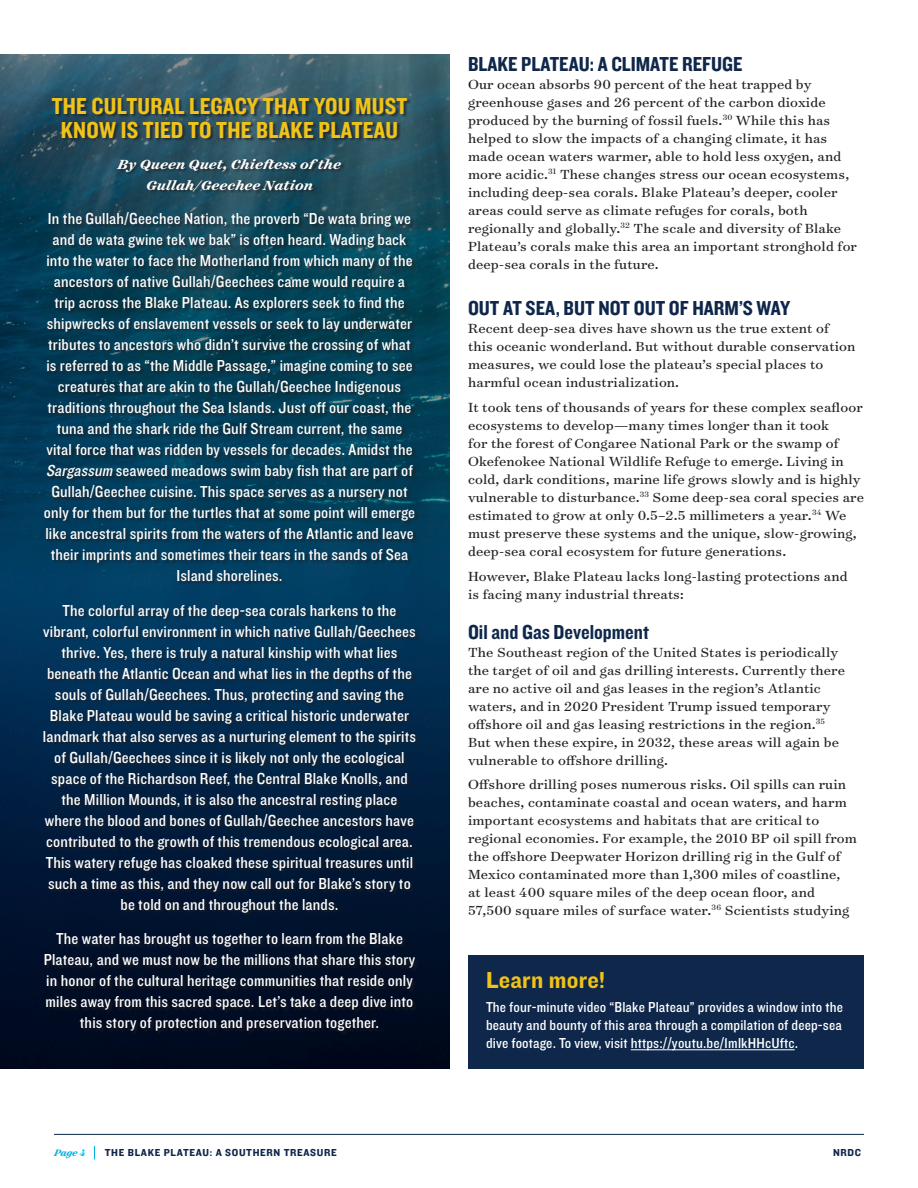
<style>
.page{position:relative;width:918px;height:1188px;background:#fff}
.page>*{position:absolute;margin:0;border:0;box-sizing:border-box;transform-origin:0 0}
.t1{font:24px/24px "Knockout 50 Welterweight";letter-spacing:.01em;color:#efc319;text-align:center}
.t2{font:24px "Knockout 51 Middleweight";letter-spacing:.01em;color:#efc319}
.t3{font:21px "Knockout 50 Welterweight";color:#0e274a}
.t4{font:16.5px/21px "Knockout 30 Junior Welterwt";letter-spacing:.01em;color:#fff;text-align:center}
.t5{font:15px/18px "Surveyor Text";letter-spacing:.01em;color:#231f20}
.t6{font:15px/18px "Knockout 30 Junior Welterwt";letter-spacing:.01em;color:#fff;text-align:justify}
.t7{font:italic 700 15px/21px "Surveyor Text";letter-spacing:.01em;color:#fff;text-align:center}
.t8{font:10.5px "Knockout 51 Middleweight";letter-spacing:.06em;color:#0e274a}
.t9{font:italic 700 10.5px "Surveyor Text";color:#00b3e4}
.s1{font-style:italic}
</style>
<div class="page">
<hr style="left:54px;top:1134px;width:810px;height:1px;background:#0e274a">
<svg style="left:94px;top:1146px;width:1px;height:13px"></svg>
<svg style="left:0;top:54px;width:450px;height:1015px;background:#0e334c"></svg>
<div style="left:468px;top:956px;width:396px;height:113px;background:#0e274a"></div>
<hr style="left:631px;top:1049px;width:164px;height:1px;background:#fff">
<div style="left:44px;top:99px;width:376px;height:937px;background:#231f20;opacity:.7"></div>
<h1 class="t1" style="left:52px;top:93px;width:357px">THE CULTURAL LEGACY THAT YOU MUST<br>KNOW IS TIED TO THE BLAKE PLATEAU</h1>
<p class="t7" style="left:118px;top:153px;width:225px">By Queen Quet, Chieftess of the<br>Gullah/Geechee Nation</p>
<p class="t4" style="left:44px;top:208px;width:373px">In the Gullah/Geechee Nation, the proverb “De wata bring we and de wata gwine tek we bak” is often heard. Wading back into the water to face the Motherland from which many of the ancestors of native Gullah/Geechees came would require a trip across the Blake Plateau. As explorers seek to find the shipwrecks of enslavement vessels or seek to lay underwater tributes to ancestors who didn’t survive the crossing of what is referred to as “the Middle Passage,” imagine coming to see creatures that are akin to the Gullah/Geechee Indigenous traditions throughout the Sea Islands. Just off our coast, the tuna and the shark ride the Gulf Stream current, the same vital force that was ridden by vessels for decades. Amidst the <span class="s1">Sargassum</span> seaweed meadows swim baby fish that are part of Gullah/Geechee cuisine. This space serves as a nursery not only for them but for the turtles that at some point will emerge like ancestral spirits from the waters of the Atlantic and leave their imprints and sometimes their tears in the sands of Sea Island shorelines.</p>
<p class="t4" style="left:43px;top:599px;width:375px">The colorful array of the deep-sea corals harkens to the vibrant, colorful environment in which native Gullah/Geechees thrive. Yes, there is truly a natural kinship with what lies beneath the Atlantic Ocean and what lies in the depths of the souls of Gullah/Geechees. Thus, protecting and saving the Blake Plateau would be saving a critical historic underwater landmark that also serves as a nurturing element to the spirits of Gullah/Geechees since it is likely not only the ecological space of the Richardson Reef, the Central Blake Knolls, and the Million Mounds, it is also the ancestral resting place where the blood and bones of Gullah/Geechee ancestors have contributed to the growth of this tremendous ecological area.<br>This watery refuge has cloaked these spiritual treasures until such a time as this, and they now call out for Blake’s story to be told on and throughout the lands.</p>
<p class="t4" style="left:44px;top:928px;width:373px">The water has brought us together to learn from the Blake Plateau, and we must now be the millions that share this story in honor of the cultural heritage communities that reside only miles away from this sacred space. Let’s take a deep dive into this story of protection and preservation together.</p>
<h2 class="t3" style="left:468px;top:50px;width:276px">BLAKE PLATEAU: A CLIMATE REFUGE</h2>
<p class="t5" style="left:468px;top:75px;width:391px">Our ocean absorbs 90 percent of the heat trapped by greenhouse gases and 26 percent of the carbon dioxide produced by the burning of fossil fuels.<sup>30</sup> While this has helped to slow the impacts of a changing climate, it has made ocean waters warmer, able to hold less oxygen, and more acidic.<sup>31</sup> These changes stress our ocean ecosystems, including deep-sea corals. Blake Plateau’s deeper, cooler areas could serve as climate refuges for corals, both regionally and globally.<sup>32</sup> The scale and diversity of Blake Plateau’s corals make this area an important stronghold for deep-sea corals in the future.</p>
<h2 class="t3" style="left:468px;top:294px;width:324px">OUT AT SEA, BUT NOT OUT OF HARM’S WAY</h2>
<p class="t5" style="left:468px;top:319px;width:389px">Recent deep-sea dives have shown us the true extent of this oceanic wonderland. But without durable conservation measures, we could lose the plateau’s special places to harmful ocean industrialization.</p>
<p class="t5" style="left:468px;top:398px;width:397px">It took tens of thousands of years for these complex seafloor ecosystems to develop—many times longer than it took<br>for the forest of Congaree National Park or the swamp of Okefenokee National Wildlife Refuge to emerge. Living in cold, dark conditions, marine life grows slowly and is highly vulnerable to disturbance.<sup>33</sup> Some deep-sea coral species are estimated to grow at only 0.5–2.5 millimeters a year.<sup>34</sup> We must preserve these systems and the unique, slow-growing, deep-sea coral ecosystem for future generations.</p>
<p class="t5" style="left:468px;top:567px;width:381px">However, Blake Plateau lacks long-lasting protections and is facing many industrial threats:</p>
<h2 class="t3" style="left:468px;top:618px;width:183px">Oil and Gas Development</h2>
<p class="t5" style="left:468px;top:642px;width:378px">The Southeast region of the United States is periodically the target of oil and gas drilling interests. Currently there are no active oil and gas leases in the region’s Atlantic waters, and in 2020 President Trump issued temporary offshore oil and gas leasing restrictions in the region.<sup>35<br></sup>But when these expire, in 2032, these areas will again be vulnerable to offshore drilling.</p>
<p class="t5" style="left:468px;top:775px;width:390px">Offshore drilling poses numerous risks. Oil spills can ruin beaches, contaminate coastal and ocean waters, and harm important ecosystems and habitats that are critical to regional economies. For example, the 2010 BP oil spill from the offshore Deepwater Horizon drilling rig in the Gulf of Mexico contaminated more than 1,300 miles of coastline,<br>at least 400 square miles of the deep ocean floor, and 57,500 square miles of surface water.<sup>36</sup> Scientists studying</p>
<h1 class="t2" style="left:486px;top:963px;width:120px">Learn more!</h1>
<p class="t6" style="left:486px;top:998px;width:359px">The four-minute video “Blake Plateau” provides a window into the beauty and bounty of this area through a compilation of deep-sea dive footage. To view, visit https://youtu.be/1mlkHHcUftc.</p>
<p class="t9" style="left:54px;top:1146px;width:33px">Page 4</p>
<p class="t8" style="left:105px;top:1146px;width:233px">THE BLAKE PLATEAU: A SOUTHERN TREASURE</p>
<p class="t8" style="left:833px;top:1146px;width:29px">NRDC</p>
</div>
